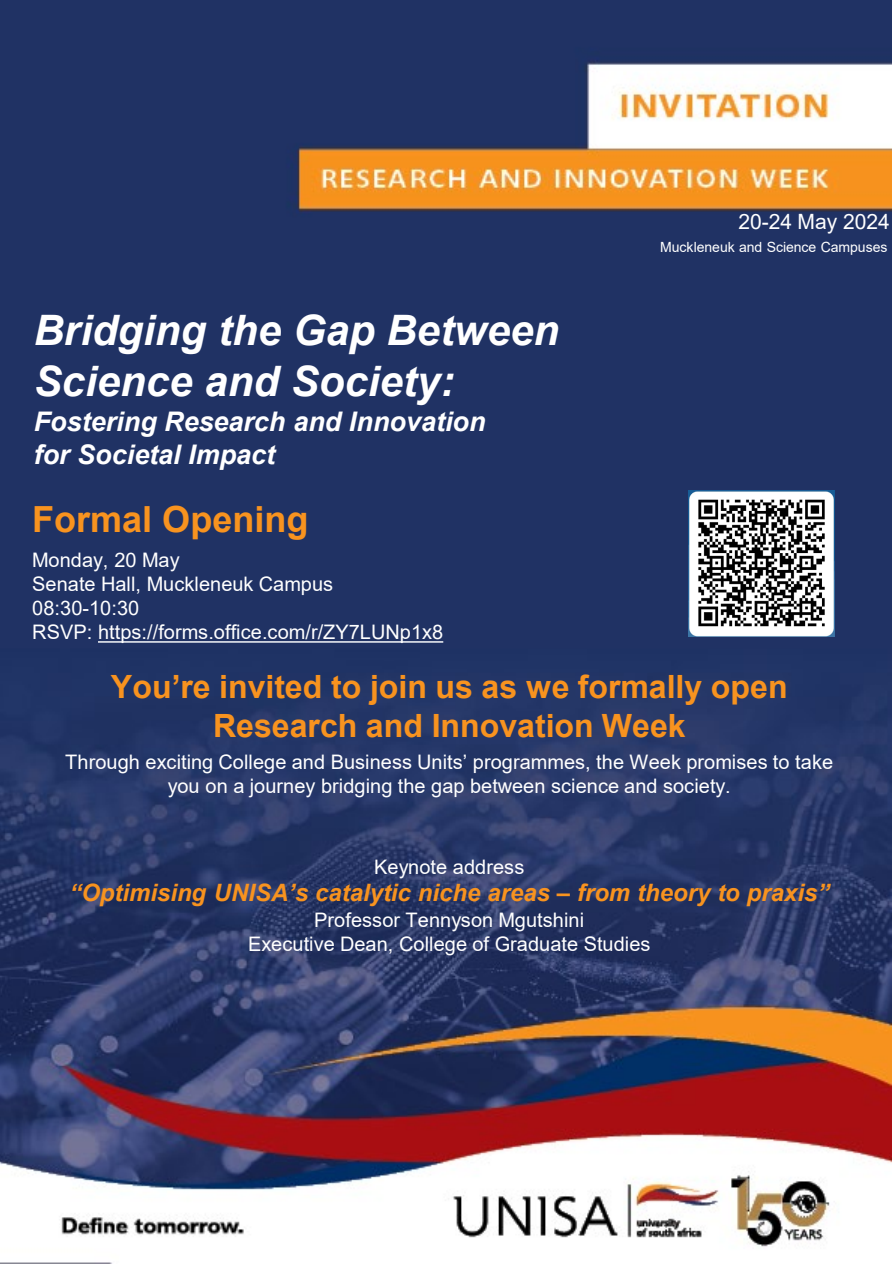
<style>
.page{position:relative;width:893px;height:1264px;background:#fff}
.page>*{position:absolute;margin:0;border:0;box-sizing:border-box;transform-origin:0 0}
.t1{font:italic 700 42px/50.4px "Arial";color:#fff}
.t2{font:700 36px "Arial";color:#f8931f}
.t3{font:700 32.1px "Arial";color:#f8931f}
.t4{font:italic 700 27px/32.4px "Arial";color:#fff}
.t5{font:italic 700 24px "Arial";color:#f8931f}
.t6{font:21px "Arial";color:#fff}
.t7{font:19.95px "Arial";color:#fff}
.t8{font:14.1px "Arial";letter-spacing:-.005em;color:#fff}
</style>
<div class="page">
<img style="left:0;top:0;width:891px;height:1263px">
<svg style="left:98px;top:641px;width:345px;height:1px"></svg>
<img style="left:688px;top:490px;width:146px;height:146px">
<p class="t6" style="left:738px;top:207px;width:153px">20-24 May 2024</p>
<h1 class="t1" style="left:34px;top:306px;width:527px">Bridging the Gap Between<br>Science and Society:</h1>
<h1 class="t4" style="left:34px;top:406px;width:453px">Fostering Research and Innovation for Societal Impact</h1>
<p class="t8" style="left:660px;top:237px;width:229px">Muckleneuk and Science Campuses</p>
<p class="t2" style="left:32px;top:494px;width:277px">Formal Opening</p>
<p class="t7" style="left:32px;top:546px;width:149px">Monday, 20 May</p>
<p class="t7" style="left:32px;top:570px;width:302px">Senate Hall, Muckleneuk Campus</p>
<p class="t7" style="left:32px;top:594px;width:109px">08:30-10:30</p>
<p class="t7" style="left:32px;top:618px;width:412px">RSVP: https://forms.office.com/r/ZY7LUNp1x8</p>
<p class="t3" style="left:111px;top:664px;width:678px">You’re invited to join us as we formally open</p>
<p class="t3" style="left:213px;top:702px;width:474px">Research and Innovation Week</p>
<p class="t7" style="left:65px;top:747px;width:769px">Through exciting College and Business Units’ programmes, the Week promises to take</p>
<p class="t7" style="left:168px;top:771px;width:564px">you on a journey bridging the gap between science and society.</p>
<p class="t7" style="left:374px;top:853px;width:151px">Keynote address</p>
<p class="t5" style="left:69px;top:876px;width:761px">“Optimising UNISA’s catalytic niche areas – from theory to praxis”</p>
<p class="t7" style="left:314px;top:906px;width:271px">Professor Tennyson Mgutshini</p>
<p class="t7" style="left:248px;top:930px;width:404px">Executive Dean, College of Graduate Studies</p>
</div>
